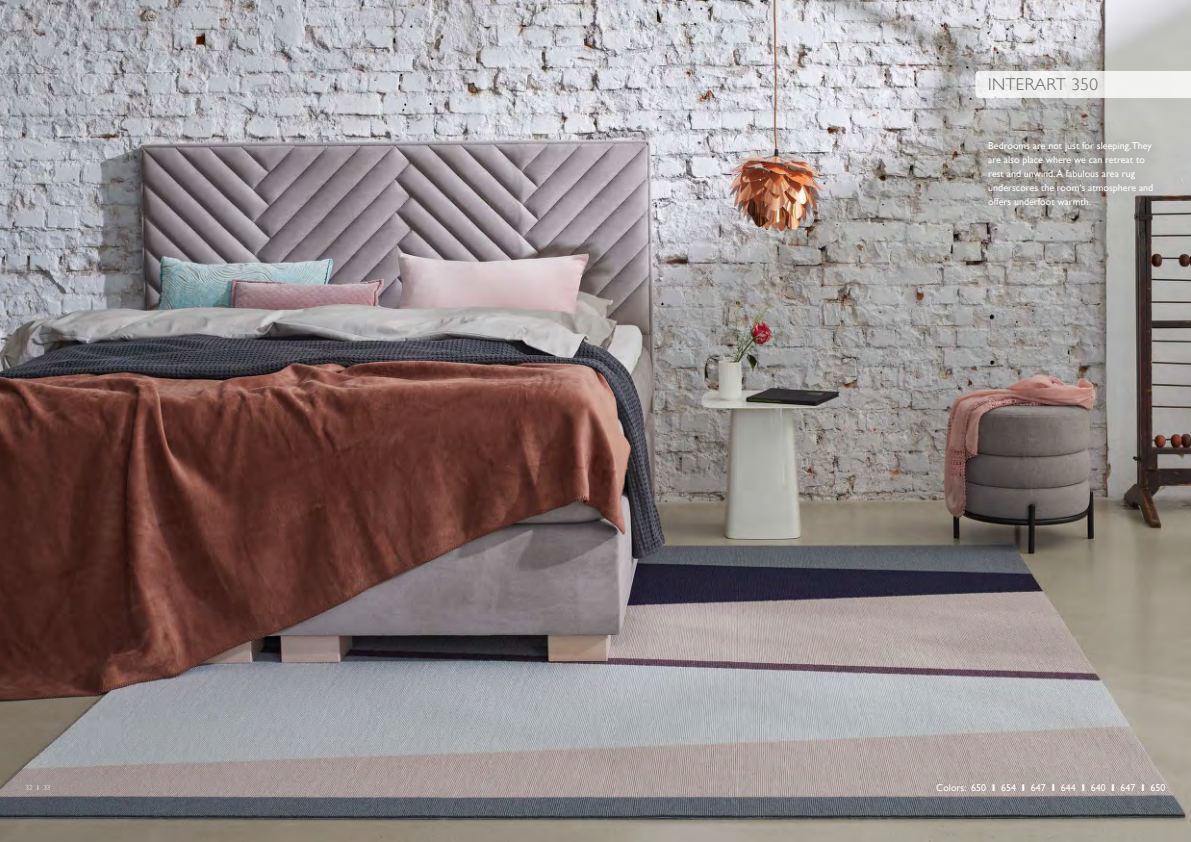
<style>
.page{position:relative;width:1191px;height:842px;background:#fff}
.page>*{position:absolute;margin:0;border:0;box-sizing:border-box;transform-origin:0 0}
.t1{font:300 17px "Gill Sans";letter-spacing:.025em;color:#636362}
.t2{font:10px/14px "Gill Sans";color:#fff}
.t3{font:300 7px "Gill Sans";color:#fff}
.s1{font-weight:400}
.s2{font-weight:700}
</style>
<div class="page">
<img style="left:0;top:0;width:1191px;height:842px">
<svg style="left:975px;top:71px;width:216px;height:27px"></svg>
<div style="left:934px;top:782px;width:233px;height:11px;background:#a8979a;opacity:.51"></div>
<div style="left:971px;top:125px;width:199px;height:99px;background:#7b7b7a;opacity:.7"></div>
<p class="t3" style="left:26px;top:783px;width:26px">32 <span class="s1">I</span> 33</p>
<h1 class="t1" style="left:988px;top:71px;width:111px">INTERART 350</h1>
<p class="t2" style="left:988px;top:139px;width:167px">Bedrooms are not just for sleeping.They are also place where we can retreat to rest and unwind. A fabulous area rug underscores the room‘s atmosphere and offers underfoot warmth.</p>
<p class="t2" style="left:936px;top:780px;width:231px">Colors: 650 <span class="s2">I</span> 654 <span class="s2">I</span> 647 <span class="s2">I</span> 644 <span class="s2">I</span> 640 <span class="s2">I</span> 647 <span class="s2">I</span> 650</p>
</div>
